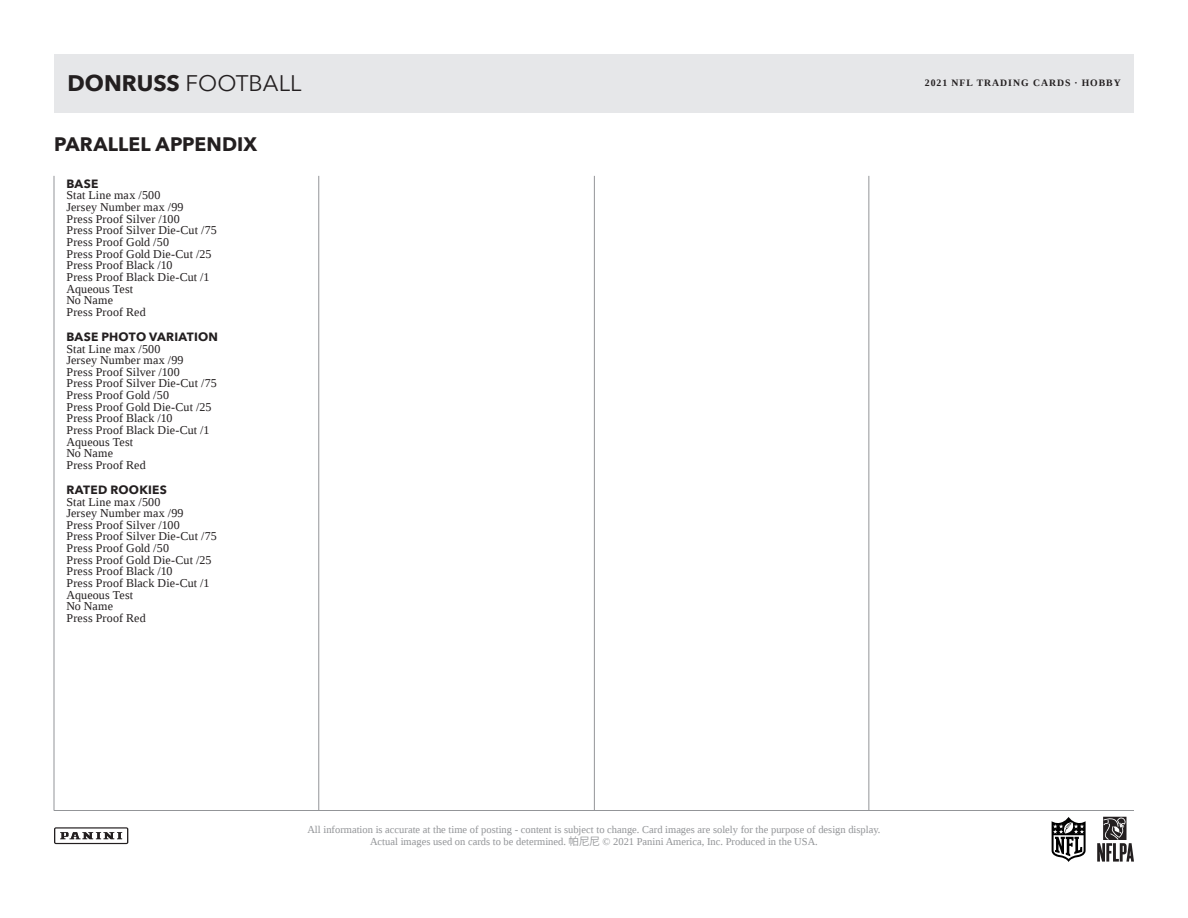
<style>
.page{position:relative;width:1188px;height:918px;background:#fff}
.page>*{position:absolute;margin:0;border:0;box-sizing:border-box;transform-origin:0 0}
.t1{font:22.5px "Avenir Next";color:#231f20}
.t2{font:700 19.5px "Avenir Next";letter-spacing:.005em;color:#231f20}
.t3{font:12px "Liberation Serif";letter-spacing:.015em;color:#231f20}
.t4{font:700 12px "Avenir Next";letter-spacing:.02em;color:#231f20}
.t5{font:10.5px/12.6px "Liberation Serif";color:#939598;text-align:center}
.t6{font:700 9.75px "Liberation Serif";letter-spacing:.1em;color:#231f20}
.s1{font-weight:700}
.s2{font-family:"Koz Go Pr 6 N"}
</style>
<div class="page">
<hr style="left:54px;top:810px;width:1080px;height:1px;background:#939598">
<svg style="left:54px;top:827px;width:74px;height:17px"></svg>
<svg style="left:1097px;top:817px;width:37px;height:45px"></svg>
<svg style="left:1051px;top:817px;width:35px;height:45px"></svg>
<div style="left:54px;top:54px;width:1080px;height:58px;background:#e6e7e9"></div>
<hr style="left:594px;top:176px;width:1px;height:634px;background:#939598">
<hr style="left:868px;top:176px;width:1px;height:634px;background:#939598">
<hr style="left:318px;top:176px;width:1px;height:634px;background:#939598">
<hr style="left:54px;top:176px;width:1px;height:635px;background:#939598">
<p class="t1" style="left:68px;top:64px;width:236px"><span class="s1">DONRUSS</span> FOOTBALL</p>
<p class="t6" style="left:925px;top:77px;width:198px">2021 NFL TRADING CARDS · HOBBY</p>
<p class="t2" style="left:54px;top:128px;width:205px">PARALLEL APPENDIX</p>
<p class="t4" style="left:66px;top:173px;width:34px">BASE</p>
<p class="t3" style="left:66px;top:188px;width:96px">Stat Line max /500</p>
<p class="t3" style="left:66px;top:199px;width:119px">Jersey Number max /99</p>
<p class="t3" style="left:66px;top:211px;width:115px">Press Proof Silver /100</p>
<p class="t3" style="left:66px;top:223px;width:152px">Press Proof Silver Die-Cut /75</p>
<p class="t3" style="left:66px;top:234px;width:104px">Press Proof Gold /50</p>
<p class="t3" style="left:66px;top:246px;width:147px">Press Proof Gold Die-Cut /25</p>
<p class="t3" style="left:66px;top:257px;width:108px">Press Proof Black /10</p>
<p class="t3" style="left:66px;top:269px;width:145px">Press Proof Black Die-Cut /1</p>
<p class="t3" style="left:66px;top:281px;width:68px">Aqueous Test</p>
<p class="t3" style="left:66px;top:292px;width:48px">No Name</p>
<p class="t3" style="left:66px;top:304px;width:81px">Press Proof Red</p>
<p class="t4" style="left:66px;top:326px;width:153px">BASE PHOTO VARIATION</p>
<p class="t3" style="left:66px;top:341px;width:96px">Stat Line max /500</p>
<p class="t3" style="left:66px;top:352px;width:119px">Jersey Number max /99</p>
<p class="t3" style="left:66px;top:364px;width:115px">Press Proof Silver /100</p>
<p class="t3" style="left:66px;top:376px;width:152px">Press Proof Silver Die-Cut /75</p>
<p class="t3" style="left:66px;top:387px;width:104px">Press Proof Gold /50</p>
<p class="t3" style="left:66px;top:399px;width:147px">Press Proof Gold Die-Cut /25</p>
<p class="t3" style="left:66px;top:411px;width:108px">Press Proof Black /10</p>
<p class="t3" style="left:66px;top:422px;width:145px">Press Proof Black Die-Cut /1</p>
<p class="t3" style="left:66px;top:434px;width:68px">Aqueous Test</p>
<p class="t3" style="left:66px;top:445px;width:48px">No Name</p>
<p class="t3" style="left:66px;top:457px;width:81px">Press Proof Red</p>
<p class="t4" style="left:66px;top:479px;width:102px">RATED ROOKIES</p>
<p class="t3" style="left:66px;top:494px;width:96px">Stat Line max /500</p>
<p class="t3" style="left:66px;top:505px;width:119px">Jersey Number max /99</p>
<p class="t3" style="left:66px;top:517px;width:115px">Press Proof Silver /100</p>
<p class="t3" style="left:66px;top:529px;width:152px">Press Proof Silver Die-Cut /75</p>
<p class="t3" style="left:66px;top:540px;width:104px">Press Proof Gold /50</p>
<p class="t3" style="left:66px;top:552px;width:147px">Press Proof Gold Die-Cut /25</p>
<p class="t3" style="left:66px;top:564px;width:108px">Press Proof Black /10</p>
<p class="t3" style="left:66px;top:575px;width:145px">Press Proof Black Die-Cut /1</p>
<p class="t3" style="left:66px;top:587px;width:68px">Aqueous Test</p>
<p class="t3" style="left:66px;top:598px;width:48px">No Name</p>
<p class="t3" style="left:66px;top:610px;width:81px">Press Proof Red</p>
<p class="t5" style="left:307px;top:823px;width:575px">All information is accurate at the time of posting - content is subject to change. Card images are solely for the purpose of design display.<br>Actual images used on cards to be determined. <span class="s2">帕尼尼</span> © 2021 Panini America, Inc. Produced in the USA.</p>
</div>
